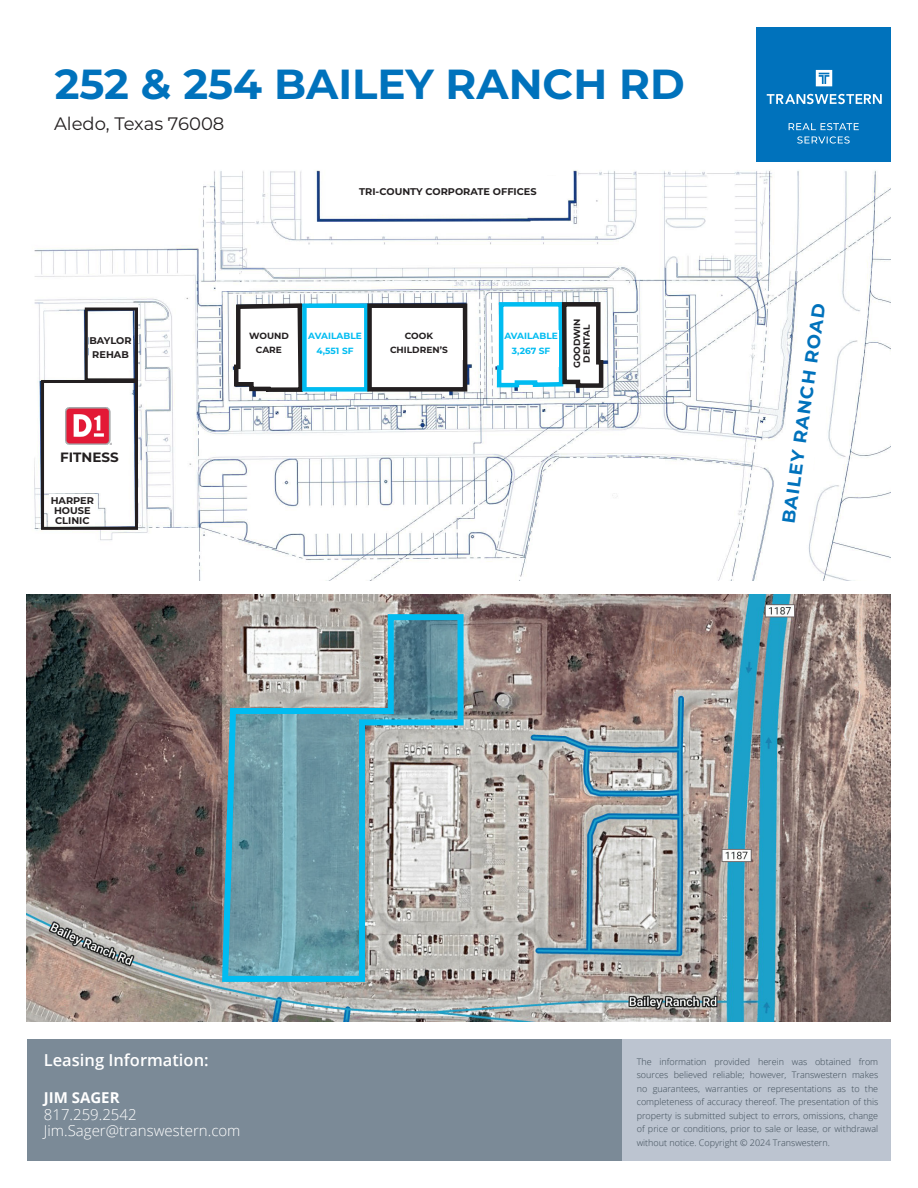
<style>
.page{position:relative;width:918px;height:1188px;background:#fff}
.page>*{position:absolute;margin:0;border:0;box-sizing:border-box;transform-origin:0 0}
.H1{font:700 42px "Montserrat";color:#0072bc}
.t1{font:18px "Montserrat";color:#231f20}
.H3-White{font:700 18px "Montserrat";color:#0072bc}
.H3-White-2{font:600 16.5px "Open Sans";color:#fff}
.Broker_Contact_Info{font:300 15px "Open Sans";color:#fff}
.Broker_Name{font:700 15px "Open Sans";color:#fff}
.H3-White-3{font:700 13.5px "Montserrat";color:#231f20}
.H3-White-4{font:700 9.75px "Montserrat";color:#231f20}
.Legal{font:300 9px/13.5px "Open Sans";color:#3c4a55;text-align:justify}
.H3-White-5{font:700 9px "Montserrat";color:#231f20}
.H3-White-6{font:700 9px "Montserrat";color:#00bcf1}
</style>
<div class="page">
<div style="left:756px;top:27px;width:135px;height:135px;background:#0072bc"></div>
<svg style="left:797px;top:136px;width:53px;height:8px"></svg>
<svg style="left:789px;top:123px;width:70px;height:7px"></svg>
<svg style="left:767px;top:94px;width:115px;height:10px"></svg>
<svg style="left:816px;top:70px;width:16px;height:16px"></svg>
<img style="left:27px;top:594px;width:864px;height:427px">
<svg style="left:219px;top:611px;width:248px;height:374px;background:#89a8af"></svg>
<div style="left:27px;top:1040px;width:595px;height:121px;background:#7b8a97"></div>
<div style="left:623px;top:1040px;width:268px;height:121px;background:#bcc4d0"></div>
<img style="left:34px;top:170px;width:857px;height:410px">
<div style="left:77px;top:402px;width:54px;height:35px;background:#fff"></div>
<img style="left:66px;top:408px;width:46px;height:37px">
<div style="left:89px;top:335px;width:43px;height:35px;background:#fff"></div>
<div style="left:50px;top:495px;width:45px;height:30px;background:#fff"></div>
<div style="left:339px;top:176px;width:218px;height:37px;background:#fff"></div>
<svg style="left:495px;top:300px;width:111px;height:90px"></svg>
<svg style="left:232px;top:301px;width:73px;height:93px"></svg>
<div style="left:241px;top:330px;width:55px;height:29px;background:#fff"></div>
<div style="left:571px;top:308px;width:21px;height:71px;background:#fff"></div>
<div style="left:41px;top:380px;width:97px;height:150px;border:3px solid #231f20"></div>
<div style="left:85px;top:308px;width:53px;height:73px;border:3px solid #231f20"></div>
<div style="left:27px;top:162px;width:175px;height:45px;background:#fff"></div>
<svg style="left:772px;top:279px;width:68px;height:270px"></svg>
<div style="left:302px;top:303px;width:67px;height:89px;background:#fff;border:4px solid #00bcf1"></div>
<div style="left:370px;top:306px;width:95px;height:83px;background:#fff"></div>
<div style="left:367px;top:303px;width:100px;height:89px;border:4px solid #231f20"></div>
<div style="left:375px;top:330px;width:88px;height:29px;background:#fff"></div>
<p class="H1" style="left:55px;top:54px;width:632px">252 &amp; 254 BAILEY RANCH RD</p>
<h2 class="t1" style="left:54px;top:111px;width:172px">Aledo, Texas 76008</h2>
<p class="H3-White-4" style="left:89px;top:333px;width:44px">BAYLOR</p>
<p class="H3-White-4" style="left:92px;top:348px;width:38px">REHAB</p>
<p class="H3-White-3" style="left:60px;top:448px;width:60px">FITNESS</p>
<p class="H3-White-4" style="left:51px;top:494px;width:45px">HARPER</p>
<p class="H3-White-4" style="left:54px;top:503px;width:38px">HOUSE</p>
<p class="H3-White-4" style="left:55px;top:513px;width:36px">CLINIC</p>
<p class="H3-White-4" style="left:359px;top:185px;width:179px">TRI-COUNTY CORPORATE OFFICES</p>
<p class="H3-White-5" style="left:249px;top:329px;width:41px">WOUND</p>
<p class="H3-White-5" style="left:256px;top:344px;width:28px">CARE</p>
<p class="H3-White-4" style="left:254px;top:333px;width:44px">WOUND</p>
<p class="H3-White-4" style="left:261px;top:343px;width:30px">CARE</p>
<p class="H3-White-6" style="left:308px;top:330px;width:55px">AVAILABLE</p>
<p class="H3-White-6" style="left:317px;top:344px;width:38px">4,551 SF</p>
<p class="H3-White-5" style="left:405px;top:329px;width:30px">COOK</p>
<p class="H3-White-5" style="left:390px;top:344px;width:59px">CHILDREN’S</p>
<p class="H3-White-6" style="left:504px;top:330px;width:55px">AVAILABLE</p>
<p class="H3-White-6" style="left:512px;top:344px;width:40px">3,267 SF</p>
<p class="H3-White-5" style="left:570px;top:368px;width:51px;rotate:-90deg">GOODWIN</p>
<p class="H3-White-5" style="left:580px;top:363px;width:40px;rotate:-90deg">DENTAL</p>
<p class="H3-White" style="left:775px;top:522px;width:224px;rotate:-82deg">BAILEY RANCH ROAD</p>
<p class="H3-White-2" style="left:44px;top:1048px;width:166px">Leasing Information:</p>
<p class="Broker_Name" style="left:44px;top:1087px;width:77px">JIM SAGER</p>
<p class="Broker_Contact_Info" style="left:44px;top:1104px;width:94px">817.259.2542</p>
<p class="Broker_Contact_Info" style="left:44px;top:1121px;width:198px">Jim.Sager@transwestern.com</p>
<p class="Legal" style="left:637px;top:1055px;width:243px">The information provided herein was obtained from sources believed reliable; however, Transwestern makes no guarantees, warranties or representations as to the completeness of accuracy thereof. The presentation of this property is submitted subject to errors, omissions, change of price or conditions, prior to sale or lease, or withdrawal without notice. Copyright © 2024 Transwestern.</p>
</div>
